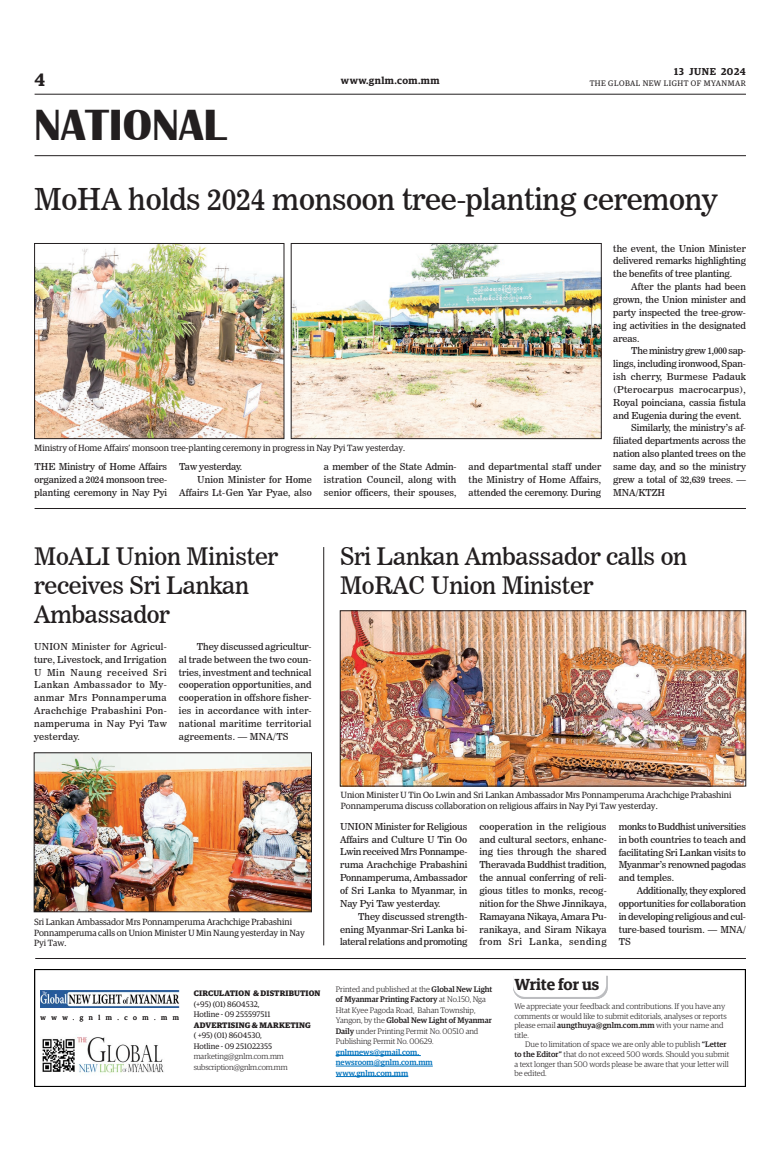
<style>
.page{position:relative;width:773px;height:1152px;background:#fff}
.page>*{position:absolute;margin:0;border:0;box-sizing:border-box;transform-origin:0 0}
.t1{font:700 45px "Britannic";color:#231f20}
._2_Clm_Head{font:30px "News 706 BT Roman C";letter-spacing:-.01em;color:#231f20}
._2_Clm_Head-2{font:24px/28.8px "News 706 BT Roman C";letter-spacing:-.01em;color:#231f20}
.t2{font:600 18px "Guardian Egyp";color:#231f20}
.t3{font:600 16px "Guardian Egyp";letter-spacing:-.005em;color:#231f20}
.t4{font:600 10px "Guardian Egyp";letter-spacing:.05em;color:#231f20}
._2nd_Body{font:9.5px/12.9px "News 706 BT Roman C";letter-spacing:-.005em;color:#231f20;text-align:justify}
.Normal_Para{font:9.5px/12.9px "News 706 BT Roman C";color:#231f20;text-align:justify}
.t5{font:9px/10.8px "Guardian Egyp";color:#231f20}
.t6{font:300 8px/9.6px "Guardian Egyp";color:#231f20}
.t7{font:8px "Guardian Egyp";color:#231f20}
.t8{font:500 8px/10.5px "Guardian Egyp";color:#0072bc}
.t9{font:700 8px "Guardian Egyp";letter-spacing:.02em;color:#231f20}
.t10{font:8px "Guardian Egyp";letter-spacing:.06em;color:#231f20}
.t11{font:300 8px "Guardian Egyp";letter-spacing:-.02em;color:#231f20}
.t12{font:7px "Guardian Egyp";letter-spacing:.785em;color:#231f20}
.s1{font-weight:500}
</style>
<div class="page">
<hr style="left:35px;top:94px;width:711px;height:1px;background:#231f20">
<hr style="left:35px;top:155px;width:711px;height:1px;background:#231f20">
<img style="left:42px;top:1037px;width:122px;height:36px">
<hr style="left:336px;top:1055px;width:44px;height:1px;background:#0072bc">
<hr style="left:380px;top:1055px;width:41px;height:1px;background:#0072bc">
<hr style="left:336px;top:1066px;width:97px;height:1px;background:#0072bc">
<hr style="left:336px;top:1076px;width:72px;height:1px;background:#0072bc">
<div style="left:34px;top:969px;width:711px;height:118px;border:1px solid #000"></div>
<svg style="left:513px;top:975px;width:94px;height:24px"></svg>
<img style="left:41px;top:991px;width:138px;height:17px">
<hr style="left:35px;top:958px;width:711px;height:1px;background:#231f20">
<img style="left:36px;top:245px;width:246px;height:192px">
<div style="left:34px;top:243px;width:250px;height:196px;border:1px solid #231f20"></div>
<img style="left:342px;top:613px;width:401px;height:171px">
<img style="left:36px;top:755px;width:273px;height:155px">
<div style="left:34px;top:753px;width:277px;height:159px;border:1px solid #231f20"></div>
<img style="left:293px;top:245px;width:306px;height:192px">
<div style="left:291px;top:243px;width:310px;height:196px;border:1px solid #231f20"></div>
<hr style="left:35px;top:508px;width:711px;height:1px;background:#231f20">
<hr style="left:323px;top:547px;width:1px;height:398px;background:#231f20">
<h3 class="t2" style="left:35px;top:67px;width:12px">4</h3>
<h1 class="t1" style="left:34px;top:100px;width:193px">NATIONAL</h1>
<p class="t4" style="left:674px;top:64px;width:73px">13 JUNE 2024</p>
<p class="t4" style="left:341px;top:73px;width:100px">www.gnlm.com.mm</p>
<p class="t10" style="left:589px;top:78px;width:158px">THE GLOBAL NEW LIGHT OF MYANMAR</p>
<p class="_2_Clm_Head" style="left:34px;top:181px;width:684px">MoHA holds 2024 monsoon tree-planting ceremony</p>
<p class="t5" style="left:35px;top:442px;width:372px">Ministry of Home Affairs’ monsoon tree-planting ceremony in progress in Nay Pyi Taw yesterday.</p>
<p class="Normal_Para" style="left:35px;top:460px;width:134px">THE Ministry of Home Affairs organized a 2024 monsoon tree&shy;planting ceremony in Nay Pyi</p>
<p class="Normal_Para" style="left:179px;top:460px;width:64px">Taw yesterday.</p>
<p class="_2nd_Body" style="left:179px;top:473px;width:134px;text-align:right">Union Minister for Home<br>Affairs Lt-Gen Yar Pyae, also</p>
<p class="_2nd_Body" style="left:324px;top:460px;width:134px">a member of the State Admin&shy;istration Council, along with senior officers, their spouses,</p>
<p class="_2nd_Body" style="left:468px;top:460px;width:134px">and departmental staff under the Ministry of Home Affairs, attended the ceremony. During</p>
<p class="_2nd_Body" style="left:613px;top:242px;width:134px">the event, the Union Minister delivered remarks highlighting the benefits of tree planting.</p>
<p class="_2nd_Body" style="left:613px;top:280px;width:134px;text-indent:18px">After the plants had been grown, the Union minister and party inspected the tree-grow&shy;ing activities in the designated areas.</p>
<p class="_2nd_Body" style="left:613px;top:344px;width:134px;text-indent:18px">The ministry grew 1,000 sap&shy;lings, including ironwood, Span&shy;ish cherry, Burmese Padauk (Pterocarpus macrocarpus), Royal poinciana, cassia fistula and Eugenia during the event.</p>
<p class="_2nd_Body" style="left:613px;top:422px;width:134px;text-indent:18px">Similarly, the ministry’s af&shy;filiated departments across the nation also planted trees on the same day, and so the ministry grew a total of 32,639 trees. — MNA/KTZH</p>
<p class="_2_Clm_Head-2" style="left:34px;top:542px;width:245px">MoALI Union Minister receives Sri Lankan<br>Ambassador</p>
<p class="Normal_Para" style="left:34px;top:640px;width:134px">UNION Minister for Agricul&shy;ture, Livestock, and Irrigation U Min Naung received Sri Lankan Ambassador to My&shy;anmar Mrs Ponnamperuma Arachchige Prabashini Pon&shy;namperuma in Nay Pyi Taw yesterday.</p>
<p class="_2nd_Body" style="left:179px;top:640px;width:134px;text-indent:18px">They discussed agricultur&shy;al trade between the two coun&shy;tries, investment and technical cooperation opportunities, and cooperation in offshore fisher&shy;ies in accordance with inter&shy;national maritime territorial agreements. — MNA/TS</p>
<p class="_2_Clm_Head-2" style="left:340px;top:542px;width:349px">Sri Lankan Ambassador calls on<br>MoRAC Union Minister</p>
<p class="t5" style="left:34px;top:916px;width:272px">Sri Lankan Ambassador Mrs Ponnamperuma Arachchige Prabashini<br>Ponnamperuma calls on Union Minister U Min Naung yesterday in Nay<br>Pyi Taw.</p>
<p class="t12" style="left:41px;top:1012px;width:140px">www.gnlm.com.mm</p>
<p class="t9" style="left:194px;top:987px;width:128px">CIRCULATION &amp; DISTRIBUTION</p>
<p class="t7" style="left:194px;top:999px;width:67px">(+95) (01) 8604532,</p>
<p class="t7" style="left:194px;top:1009px;width:78px">Hotline - 09 255597511</p>
<p class="t9" style="left:194px;top:1019px;width:118px">ADVERTISING &amp; MARKETING</p>
<p class="t7" style="left:194px;top:1030px;width:70px">( +95) (01) 8604530,</p>
<p class="t7" style="left:194px;top:1041px;width:80px">Hotline - 09 251022355</p>
<p class="t6" style="left:194px;top:1051px;width:92px">marketing@gnlm.com.mm</p>
<p class="t11" style="left:194px;top:1062px;width:95px">subscription@gnlm.com.mm</p>
<p class="t5" style="left:341px;top:789px;width:392px">Union Minister U Tin Oo Lwin and Sri Lankan Ambassador Mrs Ponnamperuma Arachchige Prabashini<br>Ponnamperuma discuss collaboration on religious affairs in Nay Pyi Taw yesterday.</p>
<p class="Normal_Para" style="left:340px;top:820px;width:129px">UNION Minister for Religious Affairs and Culture U Tin Oo Lwin received Mrs Ponnampe&shy;ruma Arachchige Prabashini Ponnamperuma, Ambassador of Sri Lanka to Myanmar, in Nay Pyi Taw yesterday.</p>
<p class="_2nd_Body" style="left:340px;top:910px;width:129px;text-indent:18px">They discussed strength&shy;ening Myanmar-Sri Lanka bi&shy;lateral relations and promoting</p>
<p class="_2nd_Body" style="left:479px;top:820px;width:129px">cooperation in the religious and cultural sectors, enhanc&shy;ing ties through the shared Theravada Buddhist tradition, the annual conferring of reli&shy;gious titles to monks, recog&shy;nition for the Shwe Jinnikaya, Ramayana Nikaya, Amara Pu&shy;ranikaya, and Siram Nikaya from Sri Lanka, sending</p>
<p class="_2nd_Body" style="left:618px;top:820px;width:129px">monks to Buddhist universities in both countries to teach and facilitating Sri Lankan visits to Myanmar’s renowned pagodas and temples.</p>
<p class="_2nd_Body" style="left:618px;top:884px;width:129px;text-indent:18px">Additionally, they explored opportunities for collaboration in developing religious and cul&shy;ture-based tourism. — MNA/ TS</p>
<p class="t6" style="left:336px;top:983px;width:158px;line-height:10.5px">Printed and published at the <span class="s1">Global New Light of Myanmar Printing Factory</span> at No.150, Nga Htat Kyee Pagoda Road, Bahan Township, Yangon, by the <span class="s1">Global New Light of Myanmar Daily</span> under Printing Permit No. 00510 and Publishing Permit No. 00629.</p>
<p class="t8" style="left:336px;top:1046px;width:98px">gnlmnews@gmail.com, newsroom@gnlm.com.mm www.gnlm.com.mm</p>
<p class="t3" style="left:514px;top:972px;width:86px">Write for us</p>
<p class="t6" style="left:514px;top:1001px;width:214px">We appreciate your feedback and contributions. If you have any comments or would like to submit editorials, analyses or reports please email <span class="s1">aungthuya@gnlm.com.mm</span> with your name and title.</p>
<p class="t6" style="left:514px;top:1039px;width:216px;text-indent:11px">Due to limitation of space we are only able to publish <span class="s1">“Letter to the Editor”</span> that do not exceed 500 words. Should you submit a text longer than 500 words please be aware that your letter will be edited.</p>
</div>
